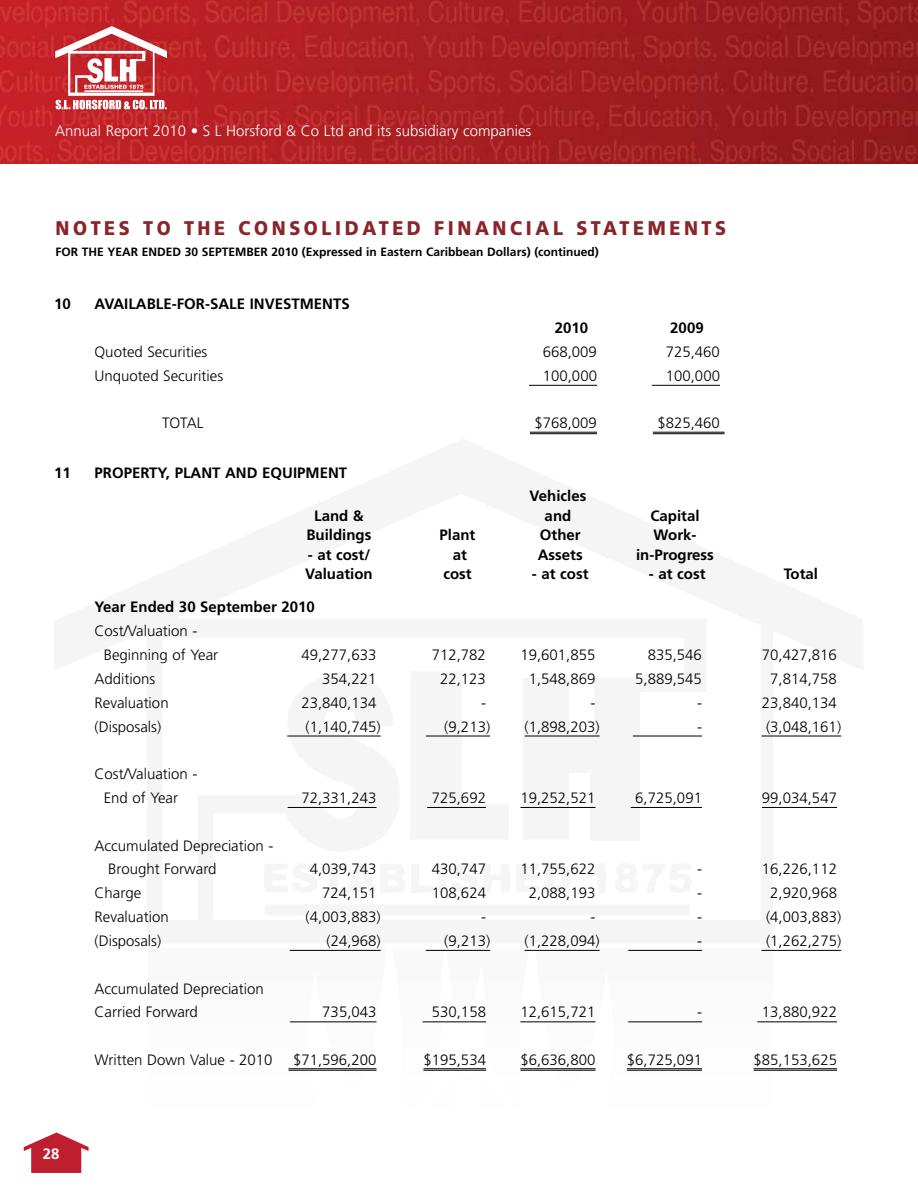
<style>
.page{position:relative;width:918px;height:1188px;background:#fff}
.page>*{position:absolute;margin:0;border:0;box-sizing:border-box;transform-origin:0 0}
.t1{font:900 19.8px "Frutiger";letter-spacing:.2em;color:#8a2629;scale:.91 1}
.t2{font:300 15px/23.9px "Frutiger";color:#000}
.t3{font:700 15px "Frutiger";color:#000}
.t4{font:300 15px "Frutiger";color:#fff}
.t5{font:700 15px "Frutiger";color:#fff}
.t6{font:700 12px "Frutiger";color:#000}
</style>
<div class="page">
<img style="left:0;top:0;width:918px;height:163px">
<svg style="left:55px;top:26px;width:112px;height:83px"></svg>
<svg style="left:24px;top:1132px;width:33px;height:41px"></svg>
<svg style="left:57px;top:949px;width:785px;height:224px"></svg>
<svg style="left:392px;top:949px;width:138px;height:224px"></svg>
<hr style="left:529px;top:385px;width:68px;height:1px;background:#000">
<hr style="left:652px;top:385px;width:68px;height:1px;background:#000">
<hr style="left:530px;top:432px;width:67px;height:1px;background:#000">
<hr style="left:530px;top:433px;width:67px;height:1px;background:#000">
<hr style="left:653px;top:432px;width:72px;height:1px;background:#000">
<hr style="left:653px;top:433px;width:72px;height:1px;background:#000">
<hr style="left:287px;top:736px;width:94px;height:1px;background:#000">
<hr style="left:426px;top:736px;width:64px;height:1px;background:#000">
<hr style="left:525px;top:736px;width:75px;height:1px;background:#000">
<hr style="left:633px;top:736px;width:69px;height:1px;background:#000">
<hr style="left:762px;top:736px;width:79px;height:1px;background:#000">
<hr style="left:288px;top:807px;width:88px;height:1px;background:#000">
<hr style="left:427px;top:807px;width:59px;height:1px;background:#000">
<hr style="left:520px;top:807px;width:75px;height:1px;background:#000">
<hr style="left:631px;top:807px;width:71px;height:1px;background:#000">
<hr style="left:762px;top:807px;width:75px;height:1px;background:#000">
<hr style="left:290px;top:950px;width:91px;height:1px;background:#000">
<hr style="left:426px;top:950px;width:64px;height:1px;background:#000">
<hr style="left:525px;top:950px;width:75px;height:1px;background:#000">
<hr style="left:628px;top:950px;width:74px;height:1px;background:#000">
<hr style="left:762px;top:950px;width:79px;height:1px;background:#000">
<hr style="left:290px;top:1022px;width:86px;height:1px;background:#000">
<hr style="left:423px;top:1022px;width:63px;height:1px;background:#000">
<hr style="left:520px;top:1022px;width:75px;height:1px;background:#000">
<hr style="left:628px;top:1022px;width:74px;height:1px;background:#000">
<hr style="left:757px;top:1022px;width:80px;height:1px;background:#000">
<hr style="left:289px;top:1068px;width:87px;height:1px;background:#000">
<hr style="left:289px;top:1070px;width:87px;height:1px;background:#000">
<hr style="left:423px;top:1068px;width:63px;height:1px;background:#000">
<hr style="left:423px;top:1070px;width:63px;height:1px;background:#000">
<hr style="left:520px;top:1068px;width:76px;height:1px;background:#000">
<hr style="left:520px;top:1070px;width:76px;height:1px;background:#000">
<hr style="left:627px;top:1068px;width:75px;height:1px;background:#000">
<hr style="left:627px;top:1070px;width:75px;height:1px;background:#000">
<hr style="left:754px;top:1068px;width:83px;height:1px;background:#000">
<hr style="left:754px;top:1070px;width:83px;height:1px;background:#000">
<p class="t4" style="left:55px;top:123px;width:478px">Annual Report 2010 • S L Horsford &amp; Co Ltd and its subsidiary companies</p>
<h1 class="t1" style="left:56px;top:216px;width:739px">NOTES TO THE CONSOLIDATED FINANCIAL STATEMENTS</h1>
<p class="t6" style="left:56px;top:245px;width:545px">FOR THE YEAR ENDED 30 SEPTEMBER 2010 (Expressed in Eastern Caribbean Dollars) (continued)</p>
<p class="t3" style="left:54px;top:295px;width:18px">10</p>
<p class="t3" style="left:94px;top:295px;width:257px">AVAILABLE-FOR-SALE INVESTMENTS</p>
<p class="t3" style="left:555px;top:319px;width:35px">2010</p>
<p class="t3" style="left:670px;top:319px;width:35px">2009</p>
<p class="t2" style="left:95px;top:340px;width:114px">Quoted Securities</p>
<p class="t2" style="left:543px;top:340px;width:56px">668,009</p>
<p class="t2" style="left:666px;top:340px;width:56px">725,460</p>
<p class="t2" style="left:95px;top:364px;width:130px">Unquoted Securities</p>
<p class="t2" style="left:543px;top:364px;width:56px">100,000</p>
<p class="t2" style="left:666px;top:364px;width:56px">100,000</p>
<p class="t2" style="left:162px;top:411px;width:43px">TOTAL</p>
<p class="t2" style="left:534px;top:411px;width:64px">$768,009</p>
<p class="t2" style="left:657px;top:411px;width:64px">$825,460</p>
<p class="t3" style="left:54px;top:464px;width:18px">11</p>
<p class="t3" style="left:94px;top:464px;width:254px">PROPERTY, PLANT AND EQUIPMENT</p>
<p class="t3" style="left:530px;top:487px;width:58px">Vehicles</p>
<p class="t3" style="left:314px;top:507px;width:51px">Land &amp;</p>
<p class="t3" style="left:545px;top:507px;width:28px">and</p>
<p class="t3" style="left:650px;top:507px;width:51px">Capital</p>
<p class="t3" style="left:306px;top:526px;width:66px">Buildings</p>
<p class="t3" style="left:440px;top:526px;width:37px">Plant</p>
<p class="t3" style="left:540px;top:526px;width:42px">Other</p>
<p class="t3" style="left:653px;top:526px;width:45px">Work-</p>
<p class="t3" style="left:308px;top:546px;width:64px">- at cost/</p>
<p class="t3" style="left:453px;top:546px;width:16px">at</p>
<p class="t3" style="left:538px;top:546px;width:46px">Assets</p>
<p class="t3" style="left:636px;top:546px;width:79px">in-Progress</p>
<p class="t3" style="left:305px;top:565px;width:69px">Valuation</p>
<p class="t3" style="left:443px;top:565px;width:30px">cost</p>
<p class="t3" style="left:532px;top:565px;width:58px">- at cost</p>
<p class="t3" style="left:649px;top:565px;width:58px">- at cost</p>
<p class="t3" style="left:784px;top:565px;width:36px">Total</p>
<p class="t3" style="left:95px;top:598px;width:222px">Year Ended 30 September 2010</p>
<p class="t2" style="left:104px;top:619px;width:116px;text-indent:-9px">Cost/Valuation -<br>Beginning of Year</p>
<p class="t2" style="left:301px;top:643px;width:77px">49,277,633</p>
<p class="t2" style="left:432px;top:643px;width:56px">712,782</p>
<p class="t2" style="left:520px;top:643px;width:77px">19,601,855</p>
<p class="t2" style="left:648px;top:643px;width:56px">835,546</p>
<p class="t2" style="left:762px;top:643px;width:77px">70,427,816</p>
<p class="t2" style="left:95px;top:667px;width:62px">Additions</p>
<p class="t2" style="left:322px;top:667px;width:56px">354,221</p>
<p class="t2" style="left:440px;top:667px;width:47px">22,123</p>
<p class="t2" style="left:529px;top:667px;width:68px">1,548,869</p>
<p class="t2" style="left:635px;top:667px;width:68px">5,889,545</p>
<p class="t2" style="left:770px;top:667px;width:68px">7,814,758</p>
<p class="t2" style="left:95px;top:691px;width:76px">Revaluation</p>
<p class="t2" style="left:301px;top:691px;width:77px">23,840,134</p>
<p class="t2" style="left:481px;top:691px;width:6px">-</p>
<p class="t2" style="left:591px;top:691px;width:6px">-</p>
<p class="t2" style="left:697px;top:691px;width:6px">-</p>
<p class="t2" style="left:762px;top:691px;width:77px">23,840,134</p>
<p class="t2" style="left:95px;top:714px;width:68px">(Disposals)</p>
<p class="t2" style="left:306px;top:714px;width:77px">(1,140,745)</p>
<p class="t2" style="left:444px;top:714px;width:47px">(9,213)</p>
<p class="t2" style="left:525px;top:714px;width:77px">(1,898,203)</p>
<p class="t2" style="left:697px;top:714px;width:6px">-</p>
<p class="t2" style="left:766px;top:714px;width:77px">(3,048,161)</p>
<p class="t2" style="left:104px;top:762px;width:95px;text-indent:-9px">Cost/Valuation -<br>End of Year</p>
<p class="t2" style="left:301px;top:786px;width:77px">72,331,243</p>
<p class="t2" style="left:432px;top:786px;width:56px">725,692</p>
<p class="t2" style="left:520px;top:786px;width:77px">19,252,521</p>
<p class="t2" style="left:635px;top:786px;width:68px">6,725,091</p>
<p class="t2" style="left:762px;top:786px;width:77px">99,034,547</p>
<p class="t2" style="left:108px;top:833px;width:167px;text-indent:-14px">Accumulated Depreciation -<br>Brought Forward</p>
<p class="t2" style="left:310px;top:857px;width:68px">4,039,743</p>
<p class="t2" style="left:432px;top:857px;width:56px">430,747</p>
<p class="t2" style="left:520px;top:857px;width:77px">11,755,622</p>
<p class="t2" style="left:697px;top:857px;width:6px">-</p>
<p class="t2" style="left:762px;top:857px;width:77px">16,226,112</p>
<p class="t2" style="left:95px;top:881px;width:48px">Charge</p>
<p class="t2" style="left:322px;top:881px;width:56px">724,151</p>
<p class="t2" style="left:432px;top:881px;width:56px">108,624</p>
<p class="t2" style="left:529px;top:881px;width:68px">2,088,193</p>
<p class="t2" style="left:697px;top:881px;width:6px">-</p>
<p class="t2" style="left:770px;top:881px;width:68px">2,920,968</p>
<p class="t2" style="left:95px;top:905px;width:76px">Revaluation</p>
<p class="t2" style="left:306px;top:905px;width:77px">(4,003,883)</p>
<p class="t2" style="left:481px;top:905px;width:6px">-</p>
<p class="t2" style="left:591px;top:905px;width:6px">-</p>
<p class="t2" style="left:697px;top:905px;width:6px">-</p>
<p class="t2" style="left:766px;top:905px;width:77px">(4,003,883)</p>
<p class="t2" style="left:95px;top:929px;width:68px">(Disposals)</p>
<p class="t2" style="left:327px;top:929px;width:56px">(24,968)</p>
<p class="t2" style="left:444px;top:929px;width:47px">(9,213)</p>
<p class="t2" style="left:525px;top:929px;width:77px">(1,228,094)</p>
<p class="t2" style="left:697px;top:929px;width:6px">-</p>
<p class="t2" style="left:766px;top:929px;width:77px">(1,262,275)</p>
<p class="t2" style="left:95px;top:976px;width:171px">Accumulated Depreciation<br>Carried Forward</p>
<p class="t2" style="left:322px;top:1000px;width:56px">735,043</p>
<p class="t2" style="left:432px;top:1000px;width:56px">530,158</p>
<p class="t2" style="left:520px;top:1000px;width:77px">12,615,721</p>
<p class="t2" style="left:697px;top:1000px;width:6px">-</p>
<p class="t2" style="left:762px;top:1000px;width:77px">13,880,922</p>
<p class="t5" style="left:43px;top:1145px;width:18px">28</p>
<p class="t2" style="left:95px;top:1048px;width:180px">Written Down Value - 2010</p>
<p class="t2" style="left:293px;top:1048px;width:85px">$71,596,200</p>
<p class="t2" style="left:423px;top:1048px;width:64px">$195,534</p>
<p class="t2" style="left:520px;top:1048px;width:77px">$6,636,800</p>
<p class="t2" style="left:627px;top:1048px;width:77px">$6,725,091</p>
<p class="t2" style="left:754px;top:1048px;width:85px">$85,153,625</p>
</div>
